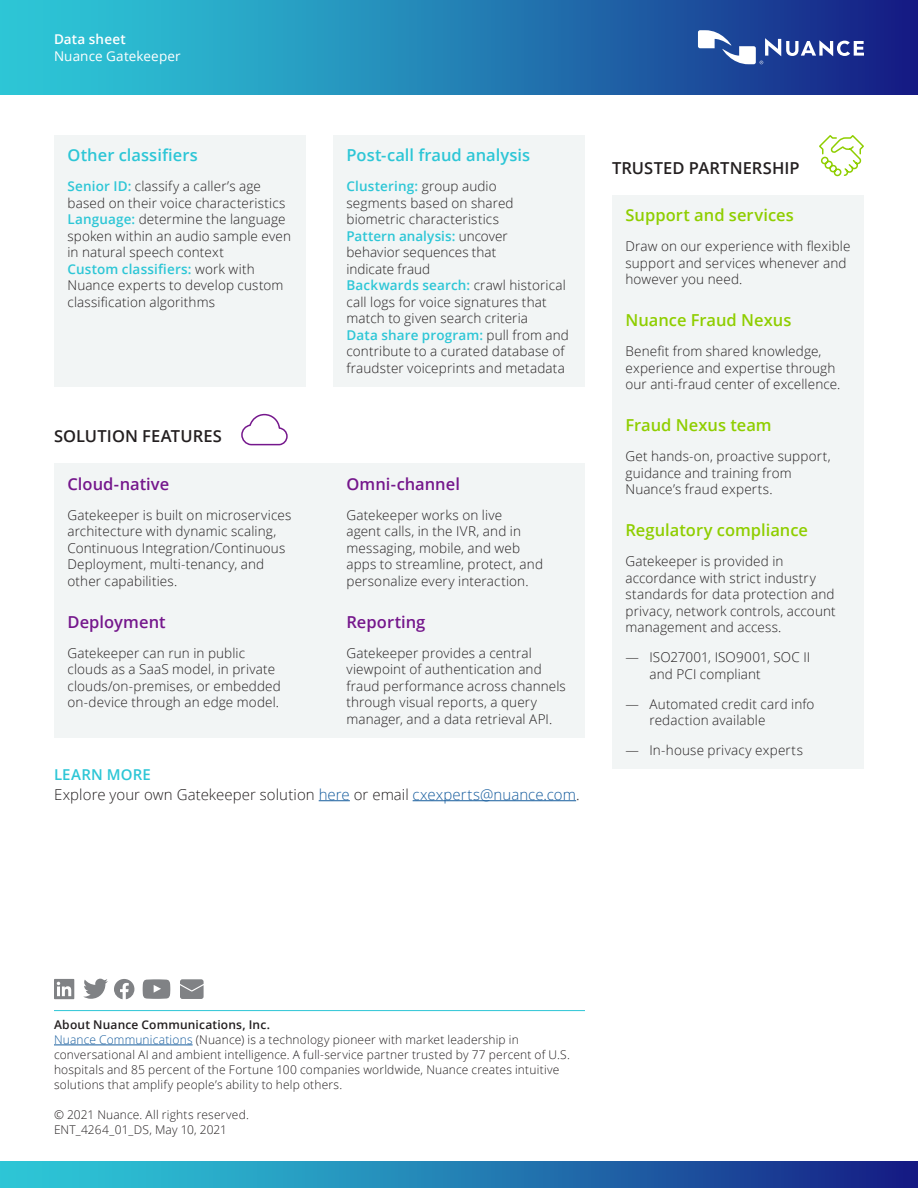
<style>
.page{position:relative;width:918px;height:1188px;background:#fff}
.page>*{position:absolute;margin:0;border:0;box-sizing:border-box;transform-origin:0 0}
.Body_Text_Subhead_10{font:600 16.5px "Open Sans";color:#8fce00}
.Body_Text_Subhead_10-2{font:600 16.5px "Open Sans";letter-spacing:.005em;color:#231f20}
.Body_Text_10_13{font:600 16.5px "Open Sans";color:#75178c}
.Body_Text_10_13-2{font:600 16.5px "Open Sans";color:#2dc6d6}
.Body_Text_Subhead_10-3{font:600 16.5px "Open Sans";color:#75178c}
.Body_Text_Subhead_10-4{font:600 16.5px "Open Sans";letter-spacing:.005em;color:#2dc6d6}
.Body_Text_10_13-3{font:300 15px/19.5px "Open Sans";letter-spacing:.005em;color:#231f20}
.Body_Text_10_13-4{font:300 13.5px/16.5px "Open Sans";letter-spacing:.01em;color:#231f20}
.Product_Offering_Nam{font:13.5px "Open Sans";letter-spacing:.01em;color:#fff}
.Data_sheet_9_11{font:600 13.5px "Open Sans";letter-spacing:.01em;color:#fff}
.About_Nuance_Legal{font:300 12px/15px "Open Sans";letter-spacing:.015em;color:#231f20}
.About_Nuance_SemiBol{font:600 12px "Open Sans";letter-spacing:.015em;color:#231f20}
.s1{font-weight:600;color:#2dc6d6}
.s2{color:#175d9e}
</style>
<div class="page">
<div style="left:0;top:1161px;width:918px;height:27px;background:linear-gradient(to right,#2fd4dd,#162388)"></div>
<div style="left:0;top:0;width:918px;height:94px;background:linear-gradient(to right,#2fd4dd,#162388)"></div>
<svg style="left:698px;top:30px;width:166px;height:34px"></svg>
<svg style="left:54px;top:979px;width:20px;height:20px"></svg>
<svg style="left:83px;top:979px;width:25px;height:20px"></svg>
<svg style="left:114px;top:979px;width:20px;height:20px"></svg>
<svg style="left:143px;top:979px;width:27px;height:20px"></svg>
<svg style="left:180px;top:979px;width:24px;height:20px"></svg>
<hr style="left:54px;top:1010px;width:531px;height:1px;background:#2dc6d6">
<hr style="left:54px;top:1045px;width:139px;height:1px;background:#175d9e">
<hr style="left:319px;top:800px;width:31px;height:1px;background:#175d9e">
<hr style="left:413px;top:800px;width:163px;height:1px;background:#175d9e">
<div style="left:54px;top:463px;width:531px;height:275px;background:#f2f5f5"></div>
<div style="left:612px;top:195px;width:252px;height:574px;background:#f2f5f5"></div>
<div style="left:54px;top:135px;width:252px;height:251px;background:#f2f5f5"></div>
<div style="left:333px;top:135px;width:252px;height:251px;background:#f2f5f5"></div>
<svg style="left:241px;top:413px;width:47px;height:33px"></svg>
<svg style="left:819px;top:135px;width:45px;height:42px"></svg>
<p class="Data_sheet_9_11" style="left:54px;top:30px;width:73px">Data sheet</p>
<p class="Product_Offering_Nam" style="left:54px;top:47px;width:128px">Nuance Gatekeeper</p>
<p class="Body_Text_Subhead_10-4" style="left:68px;top:144px;width:132px">Other classifiers</p>
<p class="Body_Text_10_13-4" style="left:68px;top:178px;width:220px"><span class="s1">Senior ID:</span> classify a caller’s age based on their voice characteristics</p>
<p class="Body_Text_10_13-4" style="left:68px;top:211px;width:225px"><span class="s1">Language:</span> determine the language spoken within an audio sample even in natural speech context</p>
<p class="Body_Text_10_13-4" style="left:68px;top:260px;width:218px"><span class="s1">Custom classifiers:</span> work with<br>Nuance experts to develop custom classification algorithms</p>
<p class="Body_Text_Subhead_10-2" style="left:54px;top:425px;width:169px">SOLUTION FEATURES</p>
<p class="Body_Text_10_13" style="left:68px;top:472px;width:103px">Cloud-native</p>
<p class="Body_Text_10_13-4" style="left:68px;top:506px;width:225px">Gatekeeper is built on microservices architecture with dynamic scaling, Continuous Integration/Continuous Deployment, multi-tenancy, and other capabilities.</p>
<p class="Body_Text_Subhead_10-3" style="left:68px;top:610px;width:100px">Deployment</p>
<p class="Body_Text_10_13-4" style="left:68px;top:644px;width:215px">Gatekeeper can run in public clouds as a SaaS model, in private clouds/on-premises, or embedded on-device through an edge model.</p>
<p class="Body_Text_10_13-2" style="left:346px;top:144px;width:185px">Post-call fraud analysis</p>
<p class="Body_Text_10_13-4" style="left:346px;top:178px;width:169px"><span class="s1">Clustering:</span> group audio segments based on shared biometric characteristics</p>
<p class="Body_Text_10_13-4" style="left:346px;top:227px;width:163px"><span class="s1">Pattern analysis:</span> uncover behavior sequences that indicate fraud</p>
<p class="Body_Text_10_13-4" style="left:346px;top:277px;width:221px"><span class="s1">Backwards search:</span> crawl historical call logs for voice signatures that match to given search criteria</p>
<p class="Body_Text_10_13-4" style="left:346px;top:326px;width:224px"><span class="s1">Data share program:</span> pull from and contribute to a curated database of fraudster voiceprints and metadata</p>
<p class="Body_Text_10_13" style="left:347px;top:472px;width:115px">Omni-channel</p>
<p class="Body_Text_10_13-4" style="left:347px;top:506px;width:198px">Gatekeeper works on live<br>agent calls, in the IVR, and in messaging, mobile, and web apps to streamline, protect, and personalize every interaction.</p>
<p class="Body_Text_Subhead_10-3" style="left:347px;top:610px;width:80px">Reporting</p>
<p class="Body_Text_10_13-4" style="left:347px;top:644px;width:221px">Gatekeeper provides a central viewpoint of authentication and fraud performance across channels through visual reports, a query manager, and a data retrieval API.</p>
<p class="Body_Text_10_13-3" style="left:54px;top:765px;width:527px"><span class="s1">LEARN MORE<br></span>Explore your own Gatekeeper solution <span class="s2">here</span> or email <span class="s2">cxexperts@nuance.com</span>.</p>
<p class="Body_Text_Subhead_10-2" style="left:612px;top:157px;width:189px">TRUSTED PARTNERSHIP</p>
<p class="Body_Text_Subhead_10" style="left:626px;top:204px;width:170px">Support and services</p>
<p class="Body_Text_10_13-4" style="left:626px;top:238px;width:227px">Draw on our experience with flexible support and services whenever and however you need.</p>
<p class="Body_Text_Subhead_10" style="left:626px;top:309px;width:168px">Nuance Fraud Nexus</p>
<p class="Body_Text_10_13-4" style="left:626px;top:343px;width:216px">Benefit from shared knowledge, experience and expertise through our anti-fraud center of excellence.</p>
<p class="Body_Text_Subhead_10" style="left:626px;top:414px;width:148px">Fraud Nexus team</p>
<p class="Body_Text_10_13-4" style="left:626px;top:448px;width:207px">Get hands-on, proactive support, guidance and training from<br>Nuance’s fraud experts.</p>
<p class="Body_Text_Subhead_10" style="left:626px;top:519px;width:184px">Regulatory compliance</p>
<p class="Body_Text_10_13-4" style="left:626px;top:553px;width:212px">Gatekeeper is provided in accordance with strict industry standards for data protection and privacy, network controls, account management and access.</p>
<p class="Body_Text_10_13-4" style="left:649px;top:649px;width:162px;text-indent:-24px">— ISO27001, ISO9001, SOC II and PCI compliant</p>
<p class="Body_Text_10_13-4" style="left:649px;top:695px;width:167px;text-indent:-24px">— Automated credit card info redaction available</p>
<p class="Body_Text_10_13-4" style="left:626px;top:742px;width:179px">— In-house privacy experts</p>
<p class="About_Nuance_SemiBol" style="left:54px;top:1016px;width:218px">About Nuance Communications, Inc.</p>
<p class="About_Nuance_Legal" style="left:54px;top:1032px;width:517px"><span class="s2">Nuance Communications</span> (Nuance) is a technology pioneer with market leadership in conversational AI and ambient intelligence. A full-service partner trusted by 77 percent of U.S. hospitals and 85 percent of the Fortune 100 companies worldwide, Nuance creates intuitive solutions that amplify people’s ability to help others.</p>
<p class="About_Nuance_Legal" style="left:54px;top:1107px;width:196px">© 2021 Nuance. All rights reserved.</p>
<p class="About_Nuance_Legal" style="left:54px;top:1122px;width:175px">ENT_4264_01_DS, May 10, 2021</p>
</div>
